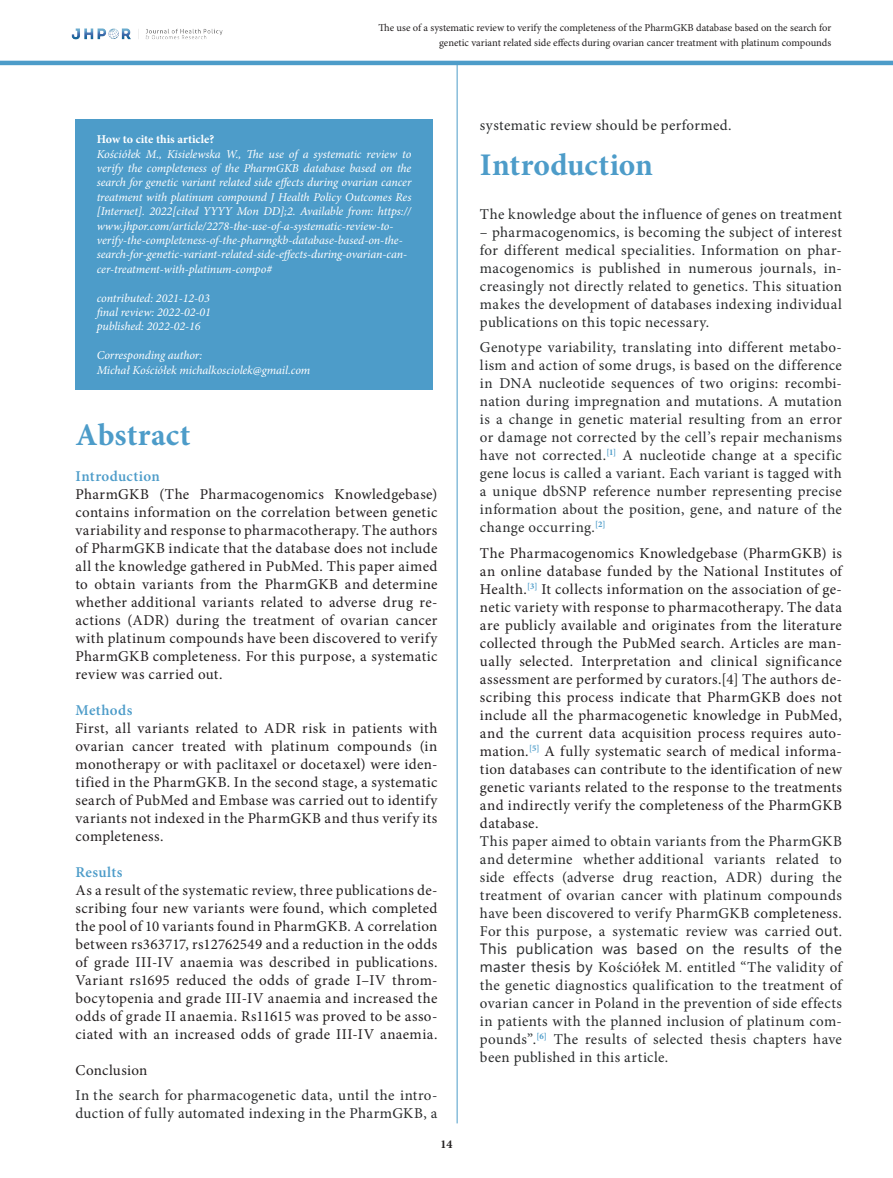
<style>
.page{position:relative;width:893px;height:1178px;background:#fff}
.page>*{position:absolute;margin:0;border:0;box-sizing:border-box;transform-origin:0 0}
.t1{font:700 31.5px "Minion Pro";letter-spacing:.005em;color:#4d9cc9}
.t2{font:15px/18px "Minion Pro";letter-spacing:.025em;color:#231f20;text-align:justify}
.t3{font:15px/18px "Minion Pro";letter-spacing:.025em;color:#292b2c;text-align:justify}
.t4{font:15px "Segoe UI";letter-spacing:.025em;color:#292b2c}
.t5{font:600 15px "Minion Pro";letter-spacing:.025em;color:#4d9cc9}
.t6{font:italic 12px/14.4px "Minion Pro";letter-spacing:-.005em;color:#fff}
.t7{font:700 12px "Minion Pro";color:#fff}
.t8{font:700 12px "Minion Pro";color:#231f20}
.t9{font:10.5px/15px "Minion Pro";color:#231f20;text-align:right}
.s1{color:#231f20}
.s2{font-family:"Segoe UI"}
</style>
<div class="page">
<img style="left:71px;top:28px;width:152px;height:12px">
<hr style="left:0;top:61px;width:893px;height:4px;background:#4d9cc9">
<div style="left:75px;top:119px;width:358px;height:270px;background:#4d9cc9"></div>
<hr style="left:457px;top:63px;width:1px;height:1060px;background:#4d9cc9">
<p class="t9" style="left:378px;top:21px;width:454px">The use of a systematic review to verify the completeness of the PharmGKB database based on the search for genetic variant related side effects during ovarian cancer treatment with platinum compounds</p>
<p class="t7" style="left:97px;top:131px;width:119px">How to cite this article?</p>
<p class="t6" style="left:97px;top:147px;width:316px">Kościółek M., Kisielewska W., The use of a systematic review to verify the completeness of the PharmGKB database based on the search for genetic variant related side effects during ovarian cancer treatment with platinum compound J Health Policy Outcomes Res [Internet]. 2022[cited YYYY Mon DD];2. Available from: https:// www.jhpor.com/article/2278-the-use-of-a-systematic-review-to&shy;verify-the-completeness-of-the-pharmgkb-database-based-on-the&shy;search-for-genetic-variant-related-side-effects-during-ovarian-can&shy;cer-treatment-with-platinum-compo#</p>
<p class="t6" style="left:97px;top:291px;width:116px;text-align:justify">contributed: 2021-12-03 final review: 2022-02-01 published: 2022-02-16</p>
<p class="t6" style="left:97px;top:348px;width:215px">Corresponding author:<br>Michał Kościółek michalkosciolek@gmail.com</p>
<h1 class="t1" style="left:75px;top:413px;width:116px">Abstract</h1>
<p class="t5" style="left:75px;top:466px;width:86px">Introduction</p>
<p class="t2" style="left:75px;top:485px;width:363px">PharmGKB (The Pharmacogenomics Knowledgebase) contains information on the correlation between genetic variability and response to pharmacotherapy. The authors of PharmGKB indicate that the database does not include all the knowledge gathered in PubMed. This paper aimed to obtain variants from the PharmGKB and determine whether additional variants related to adverse drug re&shy;actions (ADR) during the treatment of ovarian cancer with platinum compounds have been discovered to verify PharmGKB completeness. For this purpose, a systematic review was carried out.</p>
<p class="t5" style="left:75px;top:699px;width:58px">Methods</p>
<p class="t2" style="left:75px;top:719px;width:363px">First, all variants related to ADR risk in patients with ovarian cancer treated with platinum compounds (in monotherapy or with paclitaxel or docetaxel) were iden&shy;tified in the PharmGKB. In the second stage, a systematic search of PubMed and Embase was carried out to identify variants not indexed in the PharmGKB and thus verify its completeness.</p>
<p class="t5" style="left:75px;top:861px;width:48px">Results</p>
<p class="t2" style="left:75px;top:881px;width:363px">As a result of the systematic review, three publications de&shy;scribing four new variants were found, which completed the pool of 10 variants found in PharmGKB. A correlation between rs363717, rs12762549 and a reduction in the odds of grade III-IV anaemia was described in publications.<br>Variant rs1695 reduced the odds of grade I–IV throm&shy;bocytopenia and grade III-IV anaemia and increased the odds of grade II anaemia. Rs11615 was proved to be asso&shy;ciated with an increased odds of grade III-IV anaemia.</p>
<p class="t2" style="left:75px;top:1061px;width:73px">Conclusion</p>
<p class="t3" style="left:75px;top:1086px;width:363px">In the search for pharmacogenetic data, until the intro&shy;duction of fully automated indexing in the PharmGKB, a</p>
<p class="t8" style="left:440px;top:1136px;width:13px">14</p>
<p class="t3" style="left:480px;top:116px;width:253px">systematic review should be performed.</p>
<h1 class="t1" style="left:480px;top:143px;width:174px">Introduction</h1>
<p class="t3" style="left:480px;top:205px;width:363px">The knowledge about the influence of genes on treatment</p>
<p class="t3" style="left:480px;top:223px;width:363px">– pharmacogenomics, is becoming the subject of interest for different medical specialities. Information on phar&shy;macogenomics is published in numerous journals, in&shy;creasingly not directly related to genetics. This situation makes the development of databases indexing individual publications on this topic necessary.</p>
<p class="t3" style="left:480px;top:339px;width:363px">Genotype variability, translating into different metabo&shy;lism and action of some drugs, is based on the difference in DNA nucleotide sequences of two origins: recombi&shy;nation during impregnation and mutations. A mutation is a change in genetic material resulting from an error or damage not corrected by the cell’s repair mechanisms have not corrected.<sup>[1]</sup> A nucleotide change at a specific gene locus is called a variant. Each variant is tagged with a unique dbSNP reference number representing precise information about the position, gene, and nature of the change occurring.<sup>[2]</sup></p>
<p class="t2" style="left:480px;top:544px;width:363px">The Pharmacogenomics Knowledgebase (PharmGKB) is an online database funded by the National Institutes of Health.<sup>[3]</sup> It collects information on the association of ge&shy;netic variety with response to pharmacotherapy. The data are publicly available and originates from the literature collected through the PubMed search. Articles are man&shy;ually selected. Interpretation and clinical significance assessment are performed by curators.[4] The authors de&shy;scribing this process indicate that PharmGKB does not include all the pharmacogenetic knowledge in PubMed, and the current data acquisition process requires auto&shy;mation.<sup>[5]</sup> A fully systematic search of medical informa&shy;tion databases can contribute to the identification of new genetic variants related to the response to the treatments and indirectly verify the completeness of the PharmGKB database.</p>
<p class="t3" style="left:480px;top:832px;width:363px">This paper aimed to obtain variants from the PharmGKB and determine whether additional variants related to side effects (adverse drug reaction, ADR) during the treatment of ovarian cancer with platinum compounds have been discovered to verify PharmGKB <span class="s1">completeness</span>.<br>For this purpose, a systematic review was carried <span class="s2">out.</span></p>
<p class="t4" style="left:480px;top:934px;width:363px">This publication was based on the results of the</p>
<p class="t3" style="left:480px;top:958px;width:363px"><span class="s2">master thesis by</span> Kościółek M. entitled “The validity of the genetic diagnostics qualification to the treatment of ovarian cancer in Poland in the prevention of side effects in patients with the planned inclusion of platinum com&shy;pounds”.<sup>[6]</sup> The results of selected thesis chapters have been published in this article.</p>
</div>
